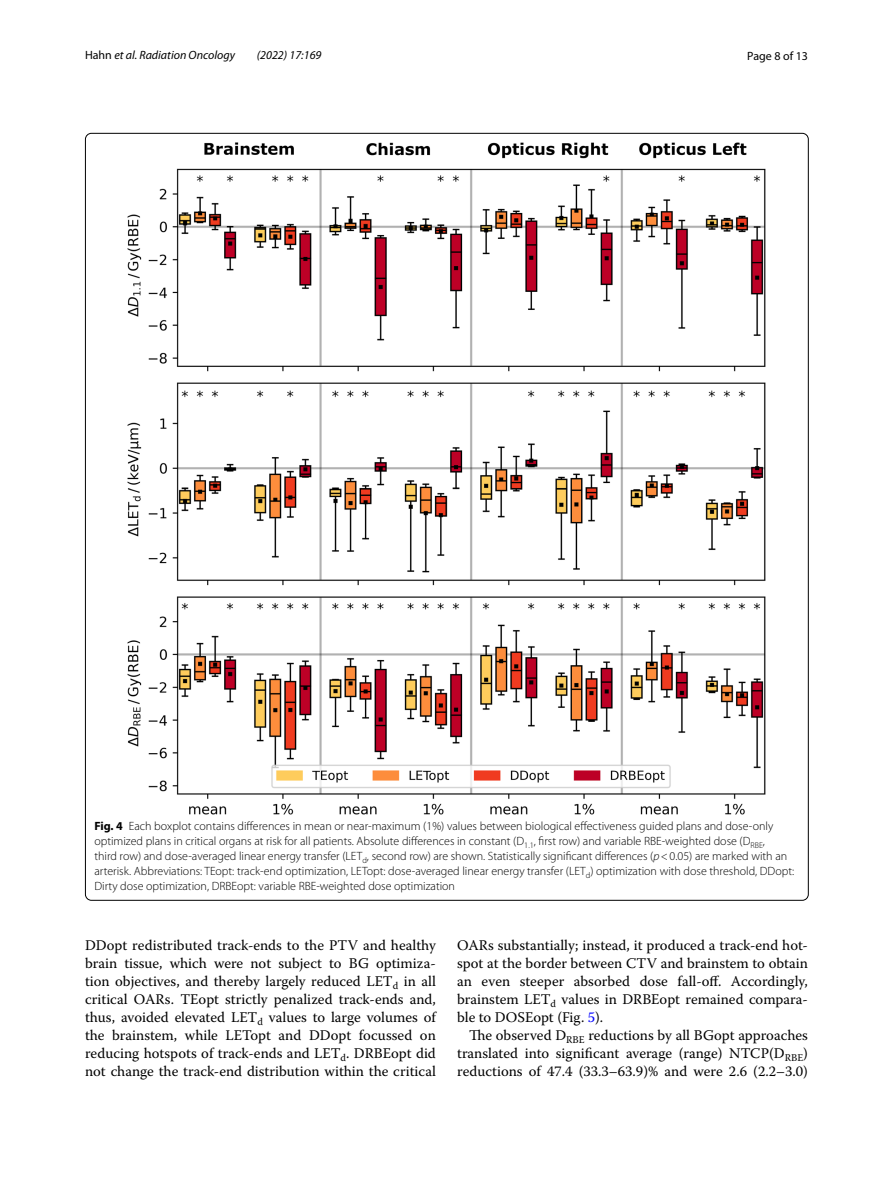
<style>
.page{position:relative;width:893px;height:1187px;background:#fff}
.page>*{position:absolute;margin:0;border:0;box-sizing:border-box;transform-origin:0 0}
.t1{font:14.7px/18px "Warnock Pro";color:#000;text-align:justify}
.t2{font:300 12px/15px "Myriad Pro";color:#000}
.t3{font:italic 12px "Myriad Pro";color:#000}
.t4{font:12px "Myriad Pro";color:#000}
.s1{font-style:normal}
.s2{font-weight:700}
.s3{font-style:italic}
.s4{color:#00f}
</style>
<div class="page">
<img style="left:128px;top:142px;width:638px;height:672px">
<p class="t3" style="left:85px;top:48px;width:151px"><span class="s1">Hahn</span> et al. Radiation Oncology</p>
<p class="t3" style="left:257px;top:48px;width:66px">(2022) 17:169</p>
<p class="t4" style="left:747px;top:48px;width:62px">Page 8 of 13</p>
<p class="t2" style="left:94px;top:818px;width:701px"><span class="s2">Fig. 4</span> Each boxplot contains differences in mean or near-maximum (1%) values between biological effectiveness guided plans and dose-only optimized plans in critical organs at risk for all patients. Absolute differences in constant (D<sub>1.1</sub>, first row) and variable RBE-weighted dose (D<sub>RBE</sub>,<br>third row) and dose-averaged linear energy transfer (LET<sub>d</sub>, second row) are shown. Statistically significant differences (<span class="s3">p</span>&lt;0.05) are marked with an arterisk. Abbreviations: TEopt: track-end optimization, LETopt: dose-averaged linear energy transfer (LET<sub>d</sub>) optimization with dose threshold, DDopt:<br>Dirty dose optimization, DRBEopt: variable RBE-weighted dose optimization</p>
<p class="t1" style="left:85px;top:935px;width:352px">DDopt redistributed track-ends to the PTV and healthy brain tissue, which were not subject to BG optimiza&shy;tion objectives, and thereby largely reduced LET<sub>d</sub> in all critical OARs. TEopt strictly penalized track-ends and, thus, avoided elevated LET<sub>d</sub> values to large volumes of the brainstem, while LETopt and DDopt focussed on reducing hotspots of track-ends and LET<sub>d</sub>. DRBEopt did not change the track-end distribution within the critical</p>
<p class="t1" style="left:457px;top:935px;width:352px">OARs substantially; instead, it produced a track-end hot&shy;spot at the border between CTV and brainstem to obtain an even steeper absorbed dose fall-off. Accordingly, brainstem LET<sub>d</sub> values in DRBEopt remained compara&shy;ble to DOSEopt (Fig. <span class="s4">5</span>).</p>
<p class="t1" style="left:457px;top:1025px;width:352px;text-indent:12px">The observed D<sub>RBE</sub> reductions by all BGopt approaches translated into significant average (range) NTCP(D<sub>RBE</sub>) reductions of 47.4 (33.3–63.9)% and were 2.6 (2.2–3.0)</p>
</div>
